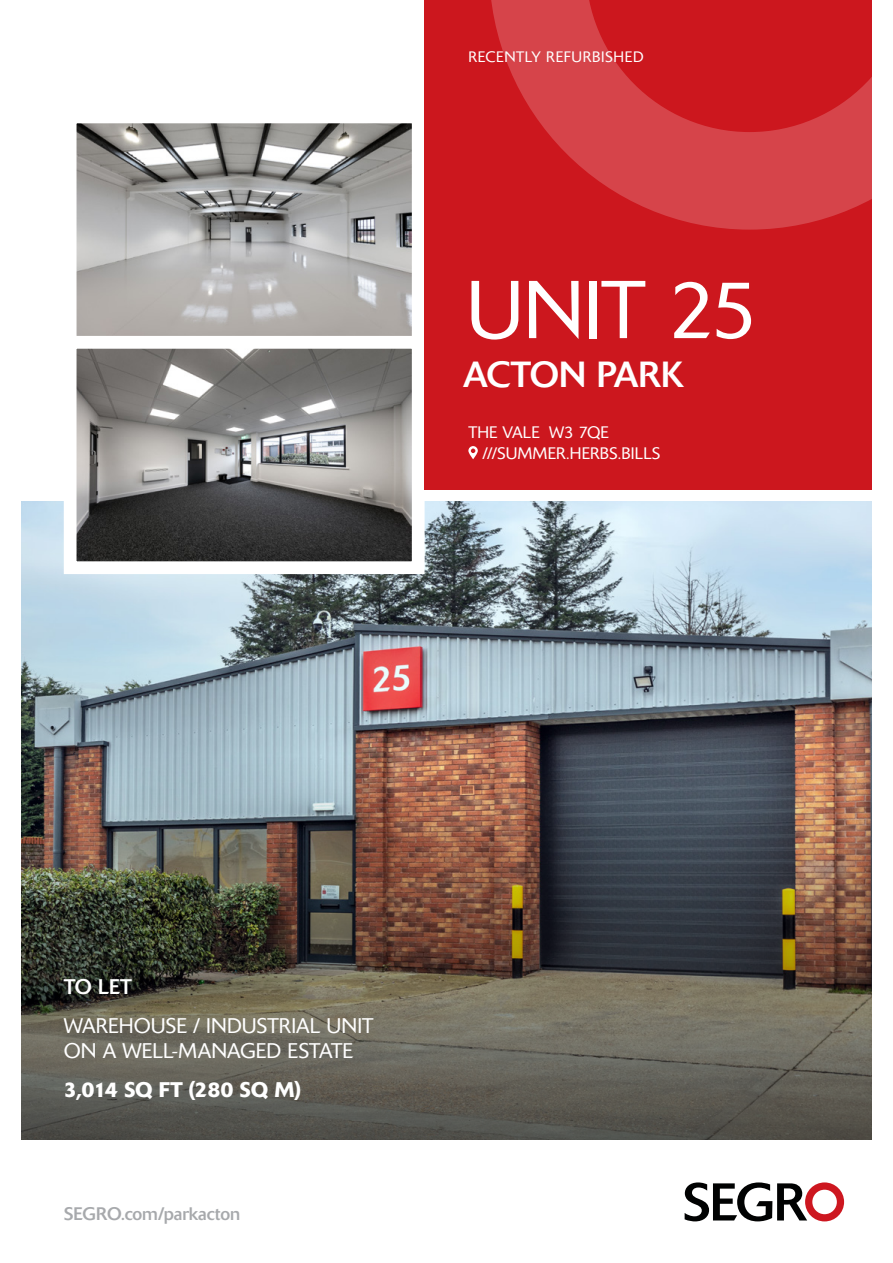
<style>
.page{position:relative;width:893px;height:1263px;background:#fff}
.page>*{position:absolute;margin:0;border:0;box-sizing:border-box;transform-origin:0 0}
.t1{font:300 81px "Delta BQ";letter-spacing:-.01em;color:#fff}
.t2{font:36px "Delta BQ";letter-spacing:-.005em;color:#fff}
.t3{font:300 21px/25.2px "Delta BQ";color:#fff}
.t4{font:500 21px "Delta BQ";letter-spacing:-.005em;color:#fff}
.t5{font:21px "Delta BQ";color:#fff}
.t6{font:18px "Delta BQ";color:#a7a9ac}
.t7{font:300 16.5px "Delta BQ";letter-spacing:.01em;color:#fff}
.t8{font:300 15px "Delta BQ";letter-spacing:.045em;color:#fff}
</style>
<div class="page">
<img style="left:21px;top:502px;width:851px;height:255px">
<svg style="left:76px;top:104px;width:349px;height:226px;background:#b0afad"></svg>
<svg style="left:57px;top:330px;width:374px;height:250px"></svg>
<img style="left:21px;top:757px;width:851px;height:383px">
<div style="left:425px;top:0;width:447px;height:489px;background:#cc171e"></div>
<svg style="left:491px;top:0;width:381px;height:230px"></svg>
<svg style="left:685px;top:1182px;width:159px;height:39px"></svg>
<svg style="left:468px;top:446px;width:10px;height:13px"></svg>
<p class="t8" style="left:468px;top:48px;width:177px">RECENTLY REFURBISHED</p>
<h1 class="t1" style="left:466px;top:262px;width:292px">UNIT 25</h1>
<h2 class="t2" style="left:463px;top:352px;width:222px">ACTON PARK</h2>
<p class="t7" style="left:468px;top:422px;width:142px">THE VALE W3 7QE</p>
<p class="t7" style="left:483px;top:444px;width:179px">///SUMMER.HERBS.BILLS</p>
<p class="t5" style="left:64px;top:973px;width:70px">TO LET</p>
<p class="t3" style="left:64px;top:1013px;width:311px">WAREHOUSE / INDUSTRIAL UNIT<br>ON A WELL-MANAGED ESTATE</p>
<p class="t4" style="left:64px;top:1077px;width:239px">3,014 SQ FT (280 SQ M)</p>
<p class="t6" style="left:64px;top:1203px;width:178px">SEGRO.com/parkacton</p>
</div>
